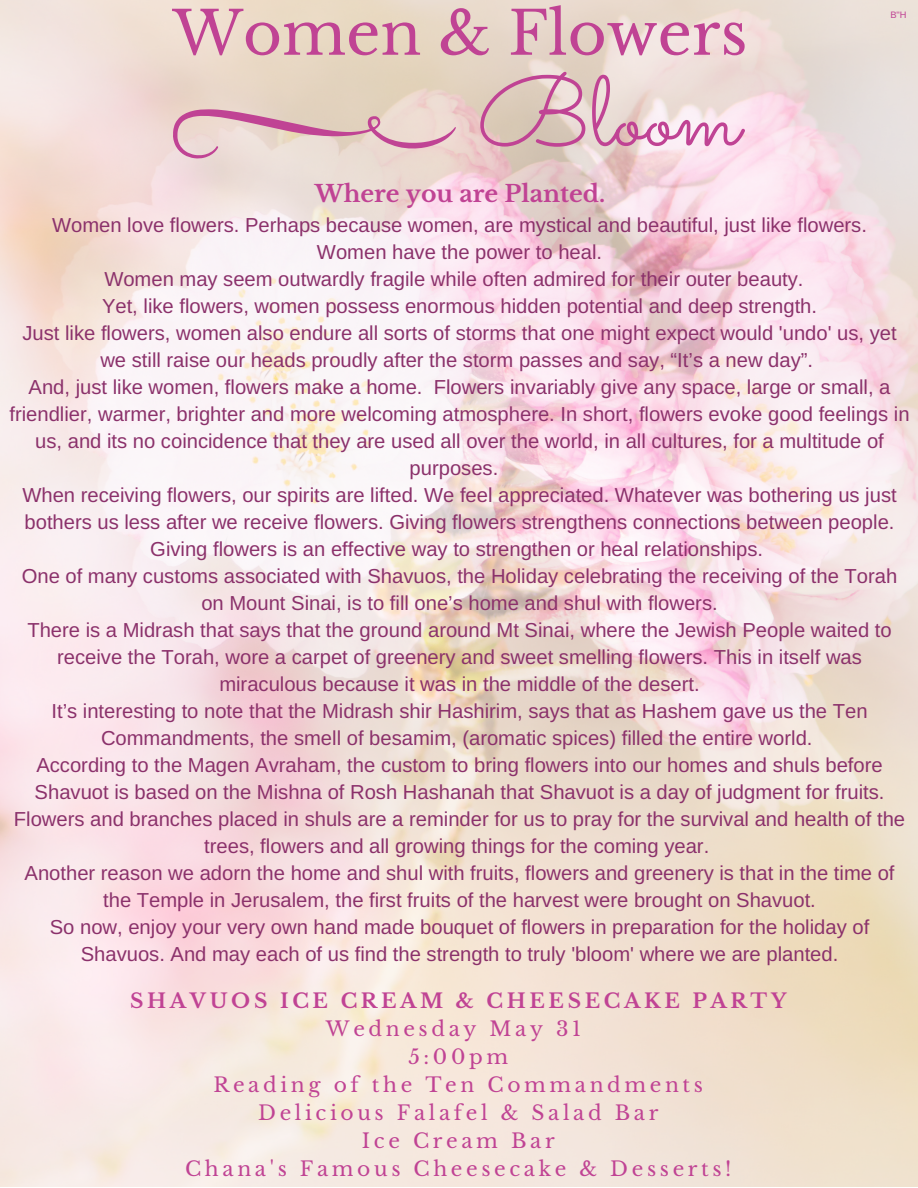
<style>
.page{position:relative;width:918px;height:1188px;background:#fff}
.page>*{position:absolute;margin:0;border:0;box-sizing:border-box;transform-origin:0 0}
.t1{font:98.4px "Sacramento";color:#c04394}
.t2{font:59.7px "Libre Baskerville";color:#c04394}
.t3{font:700 23.55px "Libre Baskerville";color:#c04394}
.t4{font:20.25px/27px "Arimo";color:#8b316b;text-align:center}
.t5{font:20.25px/28.2px "Libre Baskerville";letter-spacing:.18em;color:#c04394;text-align:center}
.t6{font:700 20.25px "Libre Baskerville";letter-spacing:.18em;color:#c04394}
.t7{font:9.3px "Arimo";color:#c04394}
</style>
<div class="page">
<img style="left:0;top:0;width:918px;height:1186px">
<svg style="left:173px;top:109px;width:283px;height:50px;background:#e3c2c5"></svg>
<h2 class="t2" style="left:173px;top:-3px;width:576px">Women &amp; Flowers</h2>
<h1 class="t1" style="left:477px;top:53px;width:264px">Bloom</h1>
<p class="t3" style="left:315px;top:179px;width:292px">Where you are Planted.</p>
<p class="t7" style="left:890px;top:9px;width:18px">B"H</p>
<p class="t4" style="left:9px;top:211px;width:902px">Women love flowers. Perhaps because women, are mystical and beautiful, just like flowers.<br>Women have the power to heal.<br>Women may seem outwardly fragile while often admired for their outer beauty.<br>Yet, like flowers, women possess enormous hidden potential and deep strength.<br>Just like flowers, women also endure all sorts of storms that one might expect would 'undo' us, yet we still raise our heads proudly after the storm passes and say, “It’s a new day”.<br>And, just like women, flowers make a home. Flowers invariably give any space, large or small, a friendlier, warmer, brighter and more welcoming atmosphere. In short, flowers evoke good feelings in us, and its no coincidence that they are used all over the world, in all cultures, for a multitude of purposes.<br>When receiving flowers, our spirits are lifted. We feel appreciated. Whatever was bothering us just bothers us less after we receive flowers. Giving flowers strengthens connections between people.<br>Giving flowers is an effective way to strengthen or heal relationships.<br>One of many customs associated with Shavuos, the Holiday celebrating the receiving of the Torah on Mount Sinai, is to fill one’s home and shul with flowers.<br>There is a Midrash that says that the ground around Mt Sinai, where the Jewish People waited to receive the Torah, wore a carpet of greenery and sweet smelling flowers. This in itself was miraculous because it was in the middle of the desert.<br>It’s interesting to note that the Midrash shir Hashirim, says that as Hashem gave us the Ten Commandments, the smell of besamim, (aromatic spices) filled the entire world.<br>According to the Magen Avraham, the custom to bring flowers into our homes and shuls before Shavuot is based on the Mishna of Rosh Hashanah that Shavuot is a day of judgment for fruits.<br>Flowers and branches placed in shuls are a reminder for us to pray for the survival and health of the trees, flowers and all growing things for the coming year.<br>Another reason we adorn the home and shul with fruits, flowers and greenery is that in the time of the Temple in Jerusalem, the first fruits of the harvest were brought on Shavuot.<br>So now, enjoy your very own hand made bouquet of flowers in preparation for the holiday of Shavuos. And may each of us find the strength to truly 'bloom' where we are planted.</p>
<p class="t6" style="left:130px;top:988px;width:658px">SHAVUOS ICE CREAM &amp; CHEESECAKE PARTY</p>
<p class="t5" style="left:185px;top:1015px;width:548px">Wednesday May 31<br>5:00pm<br>Reading of the Ten Commandments<br>Delicious Falafel &amp; Salad Bar<br>Ice Cream Bar<br>Chana's Famous Cheesecake &amp; Desserts!</p>
</div>
